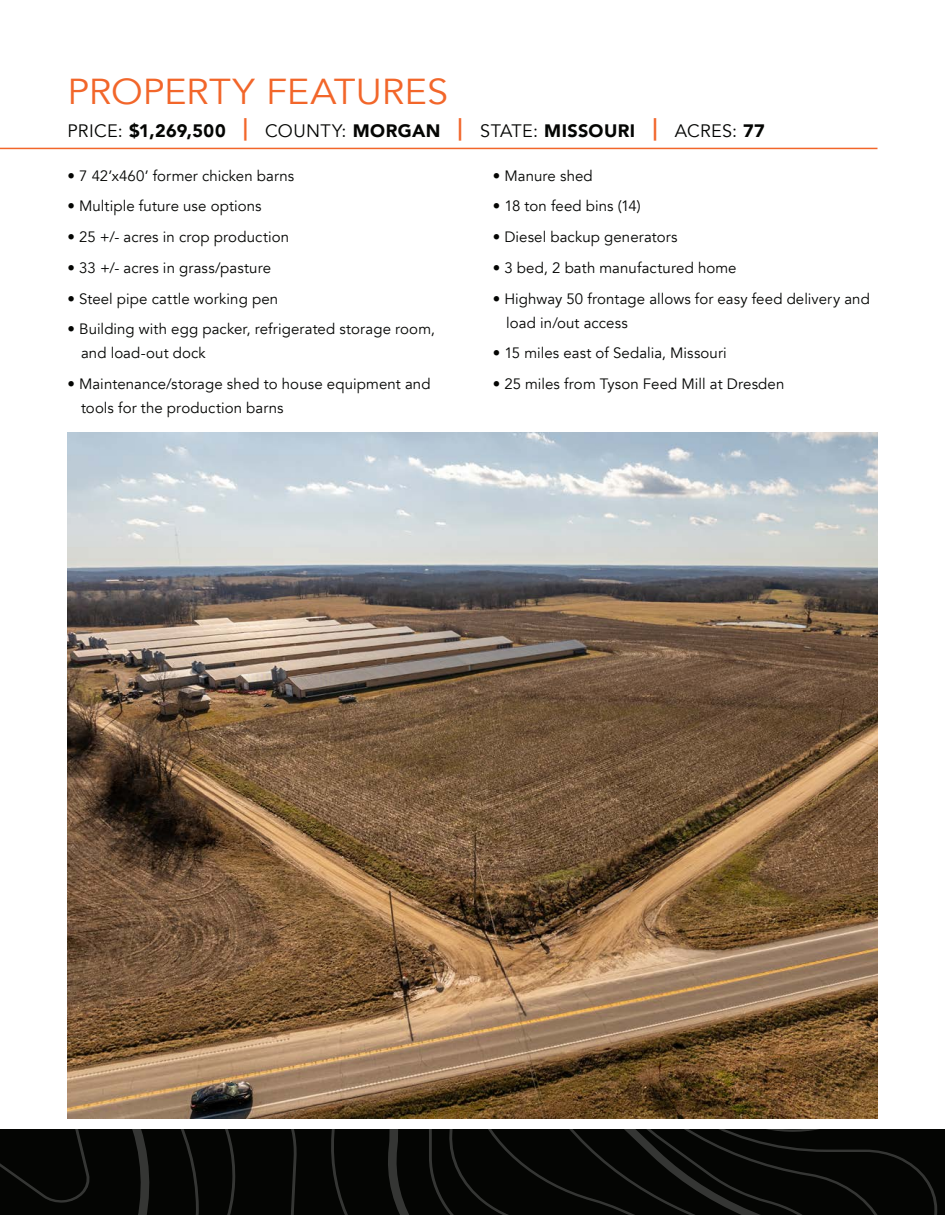
<style>
.page{position:relative;width:945px;height:1215px;background:#fff}
.page>*{position:absolute;margin:0;border:0;box-sizing:border-box;transform-origin:0 0}
.t1{font:36px "Avenir";color:#f2662a;scale:1.05 1}
.t2{font:900 18px "Avenir";letter-spacing:.025em;color:#040503}
.t3{font:15px/24px "Avenir";letter-spacing:.005em;color:#040503}
.s1{font-weight:400}
.s2{font-size:22.5px;color:#f2662a}
</style>
<div class="page">
<img style="left:68px;top:432px;width:810px;height:686px">
<hr style="left:0;top:148px;width:878px;height:1px;background:#f2662a">
<svg style="left:0;top:1129px;width:945px;height:86px;background:#080907"></svg>
<p class="t1" style="left:68px;top:70px;width:364px">PROPERTY FEATURES</p>
<p class="t2" style="left:68px;top:115px;width:699px"><span class="s1">PRICE:</span> $1,269,500 <span class="s2">|</span> <span class="s1">COUNTY:</span> MORGAN <span class="s2">|</span> <span class="s1">STATE:</span> MISSOURI <span class="s2">|</span> <span class="s1">ACRES:</span> 77</p>
<p class="t3" style="left:68px;top:164px;width:228px">• 7 42’x460’ former chicken barns</p>
<p class="t3" style="left:68px;top:194px;width:196px">• Multiple future use options</p>
<p class="t3" style="left:68px;top:225px;width:223px">• 25 +/- acres in crop production</p>
<p class="t3" style="left:68px;top:256px;width:205px">• 33 +/- acres in grass/pasture</p>
<p class="t3" style="left:68px;top:287px;width:212px">• Steel pipe cattle working pen</p>
<p class="t3" style="left:81px;top:317px;width:356px;text-indent:-14px">• Building with egg packer, refrigerated storage room, and load-out dock</p>
<p class="t3" style="left:81px;top:372px;width:351px;text-indent:-14px">• Maintenance/storage shed to house equipment and tools for the production barns</p>
<p class="t3" style="left:493px;top:164px;width:102px">• Manure shed</p>
<p class="t3" style="left:493px;top:194px;width:149px">• 18 ton feed bins (14)</p>
<p class="t3" style="left:493px;top:225px;width:186px">• Diesel backup generators</p>
<p class="t3" style="left:493px;top:256px;width:245px">• 3 bed, 2 bath manufactured home</p>
<p class="t3" style="left:506px;top:287px;width:365px;text-indent:-14px">• Highway 50 frontage allows for easy feed delivery and load in/out access</p>
<p class="t3" style="left:493px;top:341px;width:236px">• 15 miles east of Sedalia, Missouri</p>
<p class="t3" style="left:493px;top:372px;width:293px">• 25 miles from Tyson Feed Mill at Dresden</p>
</div>
